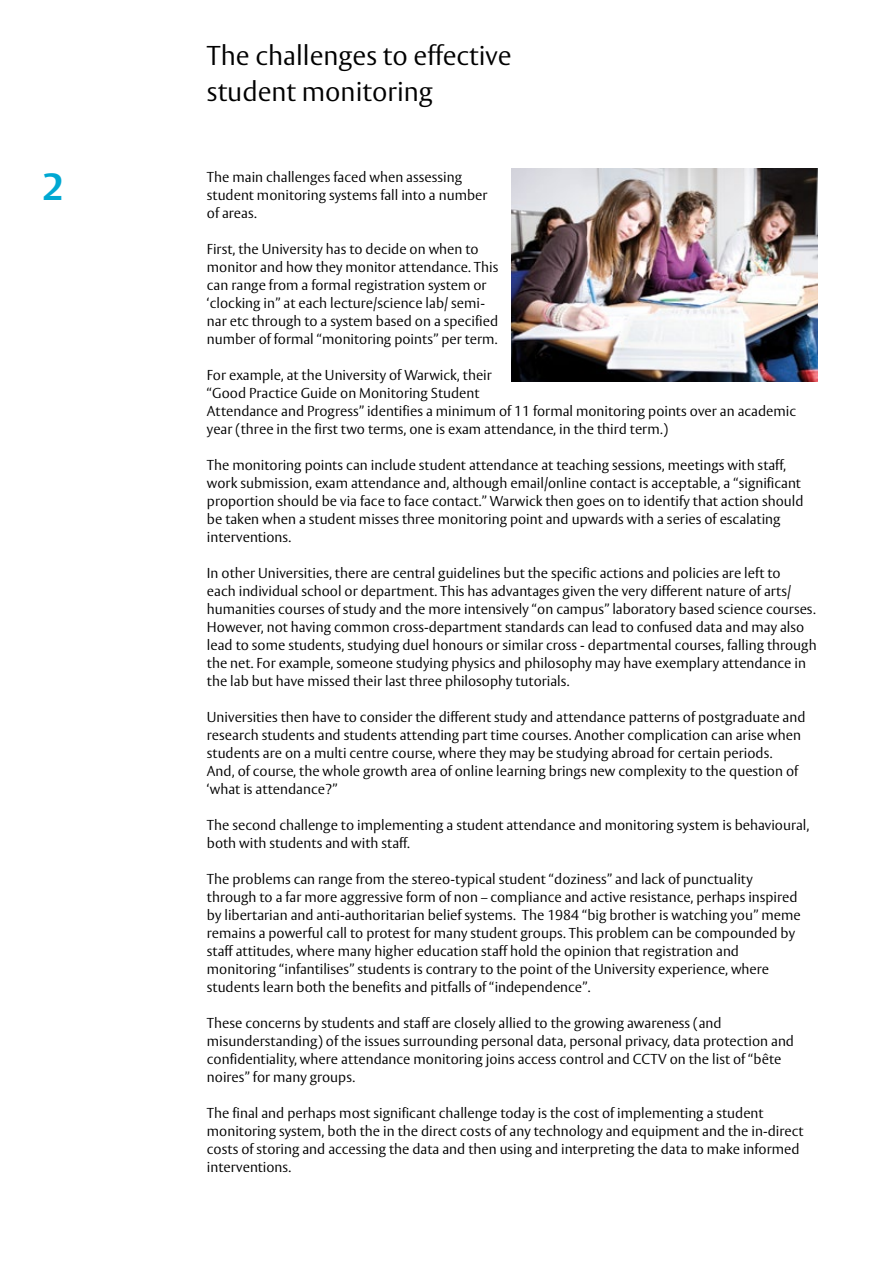
<style>
.page{position:relative;width:893px;height:1263px;background:#fff}
.page>*{position:absolute;margin:0;border:0;box-sizing:border-box;transform-origin:0 0}
.t1{font:700 37.5px "ASSA Vesta";color:#00a8d2}
.t2{font:300 27px/36px "ASSA Vesta";color:#000}
.t3{font:300 14.25px/18px "ASSA Vesta";color:#000}
</style>
<div class="page">
<img style="left:512px;top:169px;width:306px;height:212px">
<h1 class="t1" style="left:43px;top:164px;width:23px">2</h1>
<h2 class="t2" style="left:207px;top:39px;width:306px">The challenges to effective student monitoring</h2>
<p class="t3" style="left:207px;top:169px;width:282px">The main challenges faced when assessing student monitoring systems fall into a number of areas.</p>
<p class="t3" style="left:207px;top:241px;width:293px">First, the University has to decide on when to monitor and how they monitor attendance. This can range from a formal registration system or ‘clocking in” at each lecture/science lab/ semi&shy;nar etc through to a system based on a specified number of formal “monitoring points” per term.</p>
<p class="t3" style="left:207px;top:367px;width:591px">For example, at the University of Warwick, their<br>“Good Practice Guide on Monitoring Student<br>Attendance and Progress” identifies a minimum of 11 formal monitoring points over an academic year (three in the first two terms, one is exam attendance, in the third term.)</p>
<p class="t3" style="left:207px;top:457px;width:598px">The monitoring points can include student attendance at teaching sessions, meetings with staff, work submission, exam attendance and, although email/online contact is acceptable, a “significant proportion should be via face to face contact.” Warwick then goes on to identify that action should be taken when a student misses three monitoring point and upwards with a series of escalating interventions.</p>
<p class="t3" style="left:207px;top:565px;width:611px">In other Universities, there are central guidelines but the specific actions and policies are left to<br>each individual school or department. This has advantages given the very different nature of arts/ humanities courses of study and the more intensively “on campus” laboratory based science courses.<br>However, not having common cross-department standards can lead to confused data and may also lead to some students, studying duel honours or similar cross - departmental courses, falling through the net. For example, someone studying physics and philosophy may have exemplary attendance in the lab but have missed their last three philosophy tutorials.</p>
<p class="t3" style="left:207px;top:709px;width:600px">Universities then have to consider the different study and attendance patterns of postgraduate and research students and students attending part time courses. Another complication can arise when students are on a multi centre course, where they may be studying abroad for certain periods.<br>And, of course, the whole growth area of online learning brings new complexity to the question of ‘what is attendance?”</p>
<p class="t3" style="left:207px;top:817px;width:604px">The second challenge to implementing a student attendance and monitoring system is behavioural, both with students and with staff.</p>
<p class="t3" style="left:207px;top:871px;width:595px">The problems can range from the stereo-typical student “doziness” and lack of punctuality through to a far more aggressive form of non – compliance and active resistance, perhaps inspired by libertarian and anti-authoritarian belief systems. The 1984 “big brother is watching you” meme remains a powerful call to protest for many student groups. This problem can be compounded by staff attitudes, where many higher education staff hold the opinion that registration and monitoring “infantilises” students is contrary to the point of the University experience, where students learn both the benefits and pitfalls of “independence”.</p>
<p class="t3" style="left:207px;top:1015px;width:589px">These concerns by students and staff are closely allied to the growing awareness (and misunderstanding) of the issues surrounding personal data, personal privacy, data protection and confidentiality, where attendance monitoring joins access control and CCTV on the list of “bête noires” for many groups.</p>
<p class="t3" style="left:207px;top:1105px;width:598px">The final and perhaps most significant challenge today is the cost of implementing a student monitoring system, both the in the direct costs of any technology and equipment and the in-direct costs of storing and accessing the data and then using and interpreting the data to make informed interventions.</p>
</div>
